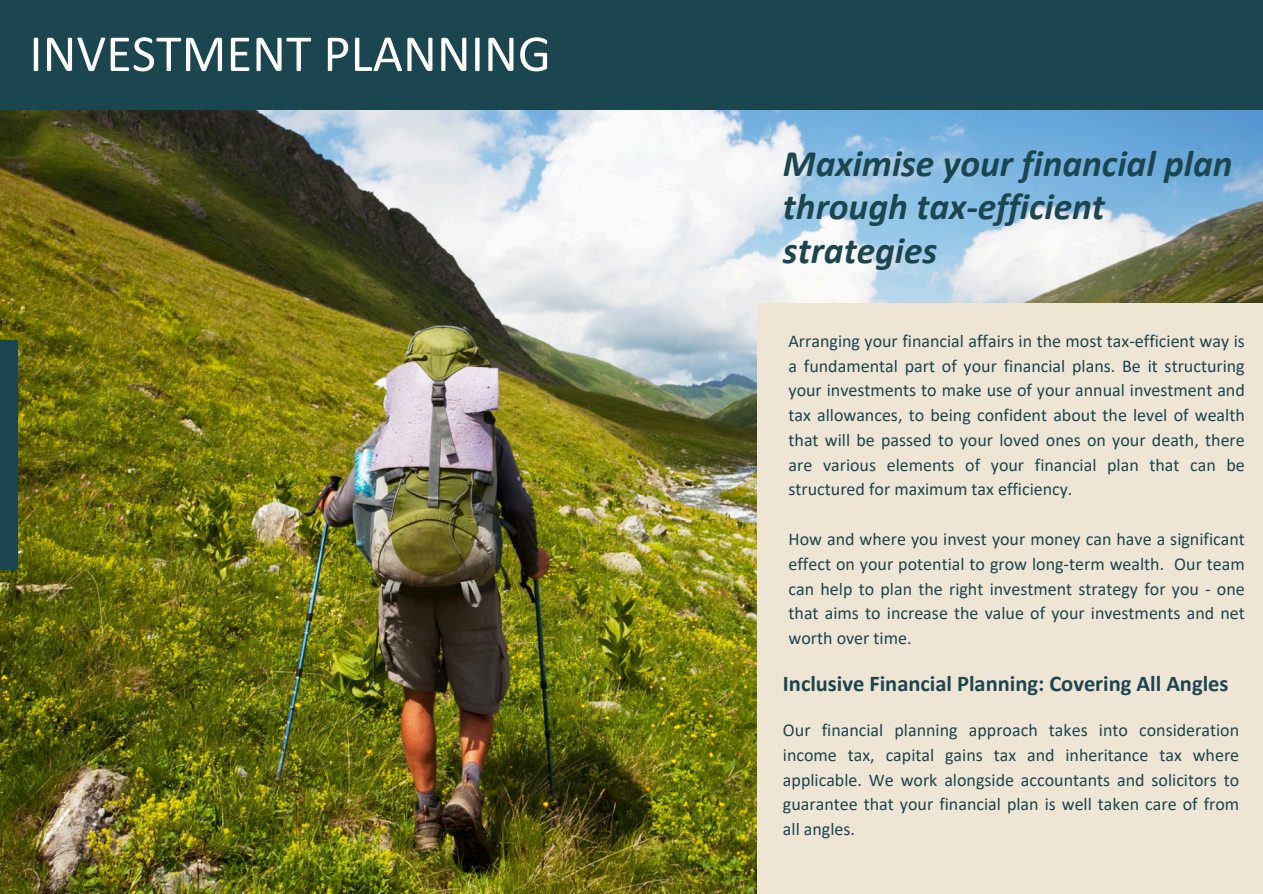
<style>
.page{position:relative;width:1263px;height:894px;background:#fff}
.page>*{position:absolute;margin:0;border:0;box-sizing:border-box;transform-origin:0 0}
.t1{font:52.5px "Calibri";color:#fff}
.t2{font:italic 700 37.5px/43.8px "Calibri";color:#1b454f}
.t3{font:700 22.5px "Calibri";color:#1b454f}
.t4{font:18px/24.8px "Calibri";color:#1b454f;text-align:justify}
</style>
<div class="page">
<img style="left:0;top:110px;width:1263px;height:783px">
<div style="left:0;top:340px;width:18px;height:229px;background:#1b454f"></div>
<div style="left:0;top:0;width:1263px;height:110px;background:#1b454f"></div>
<div style="left:757px;top:303px;width:506px;height:590px;background:#efe5d5"></div>
<h1 class="t1" style="left:29px;top:32px;width:523px">INVESTMENT PLANNING</h1>
<p class="t2" style="left:783px;top:144px;width:451px">Maximise your financial plan through tax-efficient strategies</p>
<h2 class="t4" style="left:788px;top:330px;width:458px">Arranging your financial affairs in the most tax-efficient way is a fundamental part of your financial plans. Be it structuring your investments to make use of your annual investment and tax allowances, to being confident about the level of wealth that will be passed to your loved ones on your death, there are various elements of your financial plan that can be structured for maximum tax efficiency.</h2>
<p class="t4" style="left:788px;top:528px;width:458px">How and where you invest your money can have a significant effect on your potential to grow long-term wealth. Our team can help to plan the right investment strategy for you - one that aims to increase the value of your investments and net worth over time.</p>
<p class="t3" style="left:783px;top:674px;width:447px">Inclusive Financial Planning: Covering All Angles</p>
<h3 class="t4" style="left:783px;top:718px;width:458px">Our financial planning approach takes into consideration income tax, capital gains tax and inheritance tax where applicable. We work alongside accountants and solicitors to guarantee that your financial plan is well taken care of from all angles.</h3>
</div>
